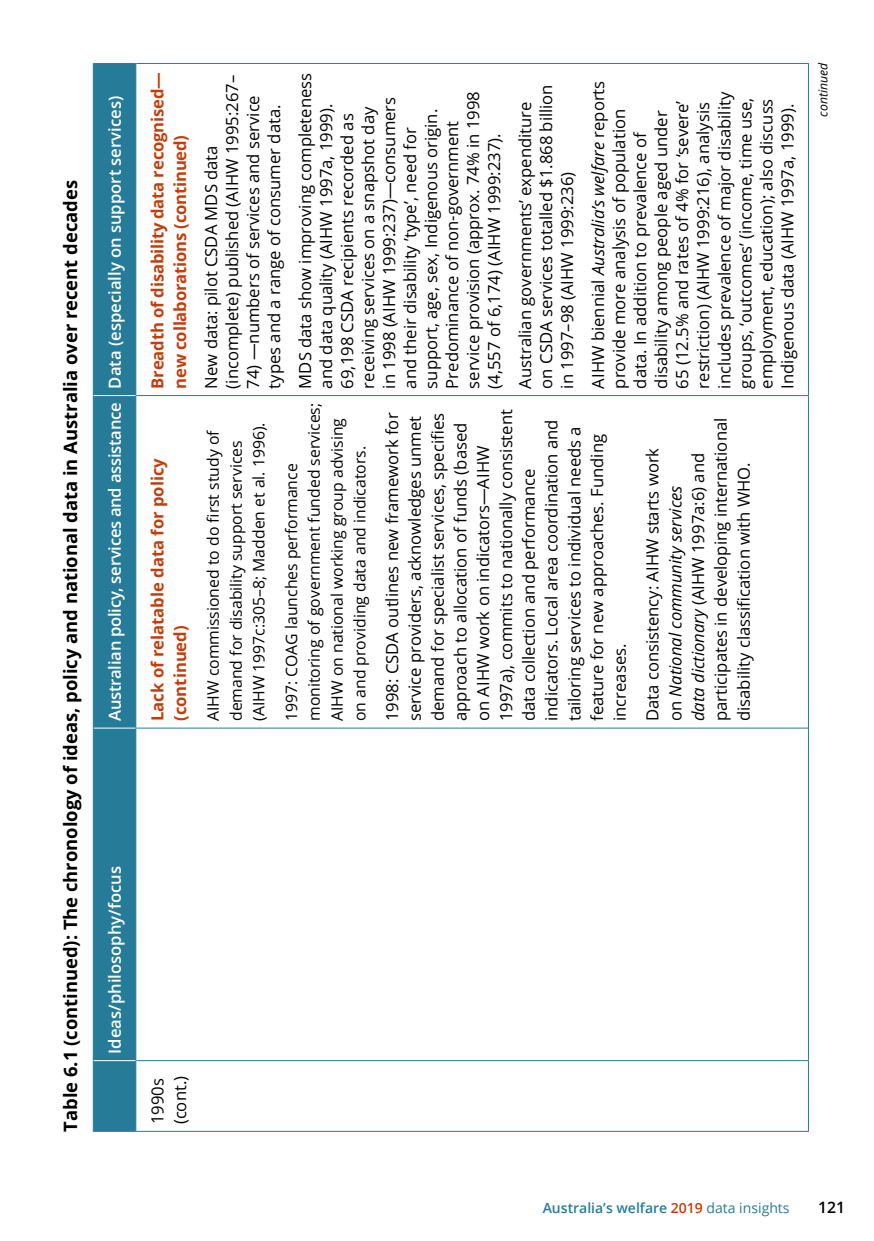
<style>
.page{position:relative;width:874px;height:1241px;background:#fff}
.page>*{position:absolute;margin:0;border:0;box-sizing:border-box;transform-origin:0 0}
.t1{font:700 18.38px "Open Sans";color:#000}
.t2{font:16.62px/21px "Open Sans";color:#000}
.t3{font:700 16.62px/22.8px "Open Sans";letter-spacing:-.01em;color:#c43d0a}
.t4{font:600 16.62px "Open Sans";color:#fff}
.t5{font:15.75px/22.8px "Open Sans";color:#000}
.t6{font:600 15.75px "Open Sans";color:#000}
.t7{font:600 14px "Open Sans";color:#267c98}
.t8{font:italic 12.25px "Open Sans";color:#000}
.s1{font-style:italic}
.s2{color:#c43d0a}
.s3{font-weight:400}
</style>
<div class="page">
<div style="left:94px;top:64px;width:41px;height:1066px;background:#267c98"></div>
<hr style="left:136px;top:1130px;width:671px;height:1px;background:#267c98">
<hr style="left:136px;top:1059px;width:671px;height:1px;background:#267c98">
<hr style="left:136px;top:727px;width:671px;height:1px;background:#267c98">
<hr style="left:136px;top:395px;width:671px;height:1px;background:#267c98">
<hr style="left:136px;top:63px;width:671px;height:1px;background:#267c98">
<hr style="left:93px;top:1060px;width:1px;height:71px;background:#267c98">
<hr style="left:94px;top:1130px;width:41px;height:1px;background:#267c98">
<hr style="left:93px;top:728px;width:1px;height:332px;background:#267c98">
<hr style="left:93px;top:395px;width:1px;height:333px;background:#267c98">
<hr style="left:93px;top:63px;width:1px;height:332px;background:#267c98">
<hr style="left:94px;top:63px;width:41px;height:1px;background:#267c98">
<hr style="left:135px;top:1060px;width:1px;height:71px;background:#267c98">
<hr style="left:135px;top:728px;width:1px;height:332px;background:#267c98">
<hr style="left:135px;top:395px;width:1px;height:333px;background:#267c98">
<hr style="left:135px;top:63px;width:1px;height:332px;background:#267c98">
<hr style="left:807px;top:1060px;width:1px;height:71px;background:#267c98">
<hr style="left:807px;top:728px;width:1px;height:332px;background:#267c98">
<hr style="left:807px;top:395px;width:1px;height:333px;background:#267c98">
<hr style="left:807px;top:63px;width:1px;height:332px;background:#267c98">
<hr style="left:94px;top:1059px;width:41px;height:1px;background:#fff">
<hr style="left:94px;top:727px;width:41px;height:1px;background:#fff">
<hr style="left:94px;top:395px;width:41px;height:1px;background:#fff">
<p class="t1" style="left:57px;top:1131px;width:952px;rotate:-90deg">Table 6.1 (continued): The chronology of ideas, policy and national data in Australia over recent decades</p>
<p class="t4" style="left:103px;top:721px;width:626px;rotate:-90deg">Australian policy, services and assistance Data (especially on support services)</p>
<p class="t3" style="left:145px;top:388px;width:318px;rotate:-90deg">Breadth of disability data recognised— new collaborations (continued)</p>
<p class="t2" style="left:200px;top:388px;width:315px;rotate:-90deg">New data: pilot CSDA MDS data (incomplete) published (AIHW 1995:267–</p>
<p class="t2" style="left:242px;top:388px;width:295px;rotate:-90deg">74) —numbers of services and service types and a range of consumer data.</p>
<p class="t2" style="left:294px;top:388px;width:317px;rotate:-90deg">MDS data show improving completeness and data quality (AIHW 1997a, 1999).<br>69,198 CSDA recipients recorded as receiving services on a snapshot day<br>in 1998 (AIHW 1999:237)—consumers and their disability ’type’, need for support, age, sex, Indigenous origin.<br>Predominance of non-government service provision (approx. 74% in 1998 (4,557 of 6,174) (AIHW 1999:237).</p>
<p class="t2" style="left:514px;top:388px;width:306px;rotate:-90deg">Australian governments’ expenditure on CSDA services totalled $1.868 billion in 1997–98 (AIHW 1999:236)</p>
<p class="t2" style="left:587px;top:388px;width:309px;rotate:-90deg">AIHW biennial <span class="s1">Australia’s welfare</span> reports provide more analysis of population data. In addition to prevalence of disability among people aged under<br>65 (12.5% and rates of 4% for ‘severe’ restriction) (AIHW 1999:216), analysis includes prevalence of major disability groups, ‘outcomes’ (income, time use, employment, education); also discuss Indigenous data (AIHW 1997a, 1999).</p>
<p class="t3" style="left:145px;top:721px;width:264px;rotate:-90deg">Lack of relatable data for policy (continued)</p>
<p class="t5" style="left:201px;top:721px;width:300px;rotate:-90deg">AIHW commissioned to do first study of demand for disability support services (AIHW 1997c:305–8; Madden et al. 1996).</p>
<p class="t5" style="left:279px;top:721px;width:320px;rotate:-90deg">1997: COAG launches performance monitoring of government funded services; AIHW on national working group advising on and providing data and indicators.</p>
<p class="t2" style="left:380px;top:721px;width:313px;line-height:22.8px;rotate:-90deg">1998: CSDA outlines new framework for service providers, acknowledges unmet demand for specialist services, specifies approach to allocation of funds (based on AIHW work on indicators—AIHW 1997a), commits to nationally consistent data collection and performance indicators. Local area coordination and tailoring services to individual needs a feature for new approaches. Funding increases.</p>
<p class="t2" style="left:640px;top:721px;width:305px;line-height:22.8px;rotate:-90deg">Data consistency: AIHW starts work<br>on <span class="s1">National community services<br>data dictionary</span> (AIHW 1997a:6) and participates in developing international disability classification with WHO.</p>
<p class="t8" style="left:814px;top:117px;width:55px;rotate:-90deg">continued</p>
<p class="t4" style="left:103px;top:1053px;width:189px;rotate:-90deg">Ideas/philosophy/focus</p>
<p class="t2" style="left:145px;top:1124px;width:50px;line-height:22.8px;rotate:-90deg">1990s (cont.)</p>
<p class="t7" style="left:542px;top:1197px;width:248px">Australia’s welfare <span class="s2">2019</span> <span class="s3">data insights</span></p>
<p class="t6" style="left:817px;top:1196px;width:28px">121</p>
</div>
